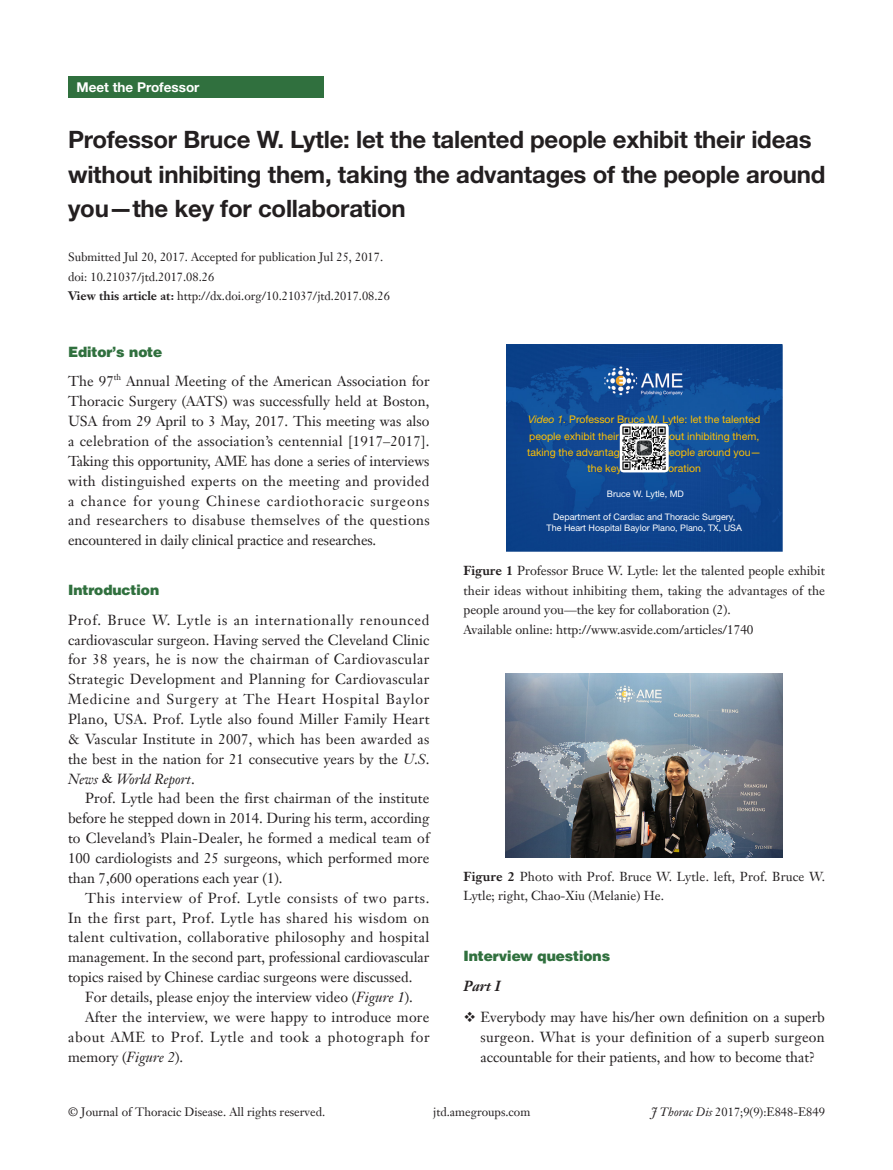
<style>
.page{position:relative;width:893px;height:1170px;background:#fff}
.page>*{position:absolute;margin:0;border:0;box-sizing:border-box;transform-origin:0 0}
.文题{font:700 24px/34.5px "Helvetica Neue LT Pro";letter-spacing:-.01em;color:#231f20}
.t1{font:14.25px/19.8px "Janson Text LT";color:#231f20;text-align:justify}
.一级标题-6_5{font:900 14.25px "Helvetica";color:#30703e}
.t2{font:italic 700 14.25px "Janson Text LT";color:#231f20}
.栏目{font:700 13.5px "Helvetica Neue LT Pro";color:#fff}
.t3{font:12.75px/19.5px "Janson Text LT";color:#231f20;text-align:justify}
.doi{font:12px "Janson Text LT";color:#231f20}
.t4{font:11.55px "Times New Roman";color:#fff}
.t5{font:10.5px/16.2px "Helvetica Neue LT Pro";color:#ffc000;text-align:center}
.t6{font:9px "Helvetica Neue LT Pro";color:#fff}
.t7{font:8.25px "Janson Text LT";color:#231f20}
.s1{font-weight:700}
.s2{font-style:italic}
.s3{font-family:"Times New Roman"}
</style>
<div class="page">
<div style="left:68px;top:77px;width:255px;height:21px;background:#30703e"></div>
<img style="left:506px;top:344px;width:276px;height:207px">
<svg style="left:620px;top:423px;width:49px;height:49px"></svg>
<img style="left:621px;top:424px;width:47px;height:47px">
<svg style="left:636px;top:440px;width:16px;height:16px"></svg>
<div style="left:636px;top:439px;width:17px;height:17px;border:1px solid #fff;border-radius:4px"></div>
<img style="left:506px;top:673px;width:276px;height:184px">
<p class="栏目" style="left:77px;top:79px;width:125px">Meet the Professor</p>
<p class="文题" style="left:68px;top:122px;width:759px">Professor Bruce W. Lytle: let the talented people exhibit their ideas without inhibiting them, taking the advantages of the people around you—the key for collaboration</p>
<p class="doi" style="left:68px;top:249px;width:317px">Submitted Jul 20, 2017. Accepted for publication Jul 25, 2017.</p>
<p class="doi" style="left:68px;top:269px;width:148px">doi: 10.21037/jtd.2017.08.26</p>
<p class="doi" style="left:68px;top:288px;width:323px"><span class="s1">View this article at:</span> http://dx.doi.org/10.21037/jtd.2017.08.26</p>
<p class="一级标题-6_5" style="left:68px;top:342px;width:96px">Editor’s note</p>
<p class="t1" style="left:68px;top:371px;width:47px">The 97</p>
<p class="t7" style="left:114px;top:371px;width:9px">th</p>
<p class="t1" style="left:68px;top:371px;width:363px;text-indent:58px">Annual Meeting of the American Association for Thoracic Surgery (AATS) was successfully held at Boston, USA from 29 April to 3 May, 2017. This meeting was also a celebration of the association’s centennial [1917–2017].<br>Taking this opportunity, AME has done a series of interviews with distinguished experts on the meeting and provided a chance for young Chinese cardiothoracic surgeons and researchers to disabuse themselves of the questions encountered in daily clinical practice and researches.</p>
<p class="一级标题-6_5" style="left:68px;top:580px;width:93px">Introduction</p>
<p class="t1" style="left:68px;top:609px;width:363px">Prof. Bruce W. Lytle is an internationally renounced cardiovascular surgeon. Having served the Cleveland Clinic for 38 years, he is now the chairman of Cardiovascular Strategic Development and Planning for Cardiovascular Medicine and Surgery at The Heart Hospital Baylor Plano, USA. Prof. Lytle also found Miller Family Heart &amp; Vascular Institute in 2007, which has been awarded as the best in the nation for 21 consecutive years by the <span class="s2">U</span>.<span class="s2">S</span>.<br><span class="s2">News</span> <span class="s3">&amp;</span> <span class="s2">World Report</span>.</p>
<p class="t1" style="left:68px;top:788px;width:363px;text-indent:17px">Prof. Lytle had been the first chairman of the institute before he stepped down in 2014. During his term, according to Cleveland’s Plain-Dealer, he formed a medical team of 100 cardiologists and 25 surgeons, which performed more than 7,600 operations each year (1).</p>
<p class="t1" style="left:68px;top:887px;width:363px;text-indent:17px">This interview of Prof. Lytle consists of two parts.<br>In the first part, Prof. Lytle has shared his wisdom on talent cultivation, collaborative philosophy and hospital management. In the second part, professional cardiovascular topics raised by Chinese cardiac surgeons were discussed.</p>
<p class="t1" style="left:85px;top:986px;width:329px">For details, please enjoy the interview video (<span class="s2">Figure 1</span>).</p>
<p class="t1" style="left:68px;top:1006px;width:363px;text-indent:17px">After the interview, we were happy to introduce more about AME to Prof. Lytle and took a photograph for memory (<span class="s2">Figure 2</span>).</p>
<p class="t5" style="left:527px;top:411px;width:235px"><span class="s2">Video 1.</span> Professor Bruce W. Lytle: let the talented people exhibit their ideas without inhibiting them, taking the advantages of the people around you— the key for collaboration</p>
<p class="t6" style="left:607px;top:488px;width:79px">Bruce W. Lytle, MD</p>
<p class="t6" style="left:553px;top:511px;width:183px">Department of Cardiac and Thoracic Surgery,</p>
<p class="t6" style="left:547px;top:522px;width:197px">The Heart Hospital Baylor Plano, Plano, TX, USA</p>
<p class="t4" style="left:652px;top:442px;width:13px;rotate:90deg">▲</p>
<p class="t3" style="left:463px;top:561px;width:363px"><span class="s1">Figure 1</span> Professor Bruce W. Lytle: let the talented people exhibit their ideas without inhibiting them, taking the advantages of the people around you—the key for collaboration (2).</p>
<p class="t3" style="left:463px;top:619px;width:292px">Available online: http://www.asvide.com/articles/1740</p>
<p class="t3" style="left:463px;top:866px;width:363px"><span class="s1">Figure 2</span> Photo with Prof. Bruce W. Lytle. left, Prof. Bruce W.<br>Lytle; right, Chao-Xiu (Melanie) He.</p>
<p class="一级标题-6_5" style="left:463px;top:946px;width:148px">Interview questions</p>
<p class="t2" style="left:463px;top:976px;width:38px">Part I</p>
<p class="t1" style="left:480px;top:1006px;width:346px;text-indent:-17px">❖ Everybody may have his/her own definition on a superb surgeon. What is your definition of a superb surgeon accountable for their patients, and how to become that?</p>
<p class="doi" style="left:68px;top:1104px;width:259px">© Journal of Thoracic Disease. All rights reserved.</p>
<p class="doi" style="left:433px;top:1104px;width:99px">jtd.amegroups.com</p>
<p class="doi" style="left:651px;top:1104px;width:175px"><span class="s2">J Thorac Dis</span> 2017;9(9):E848-E849</p>
</div>
